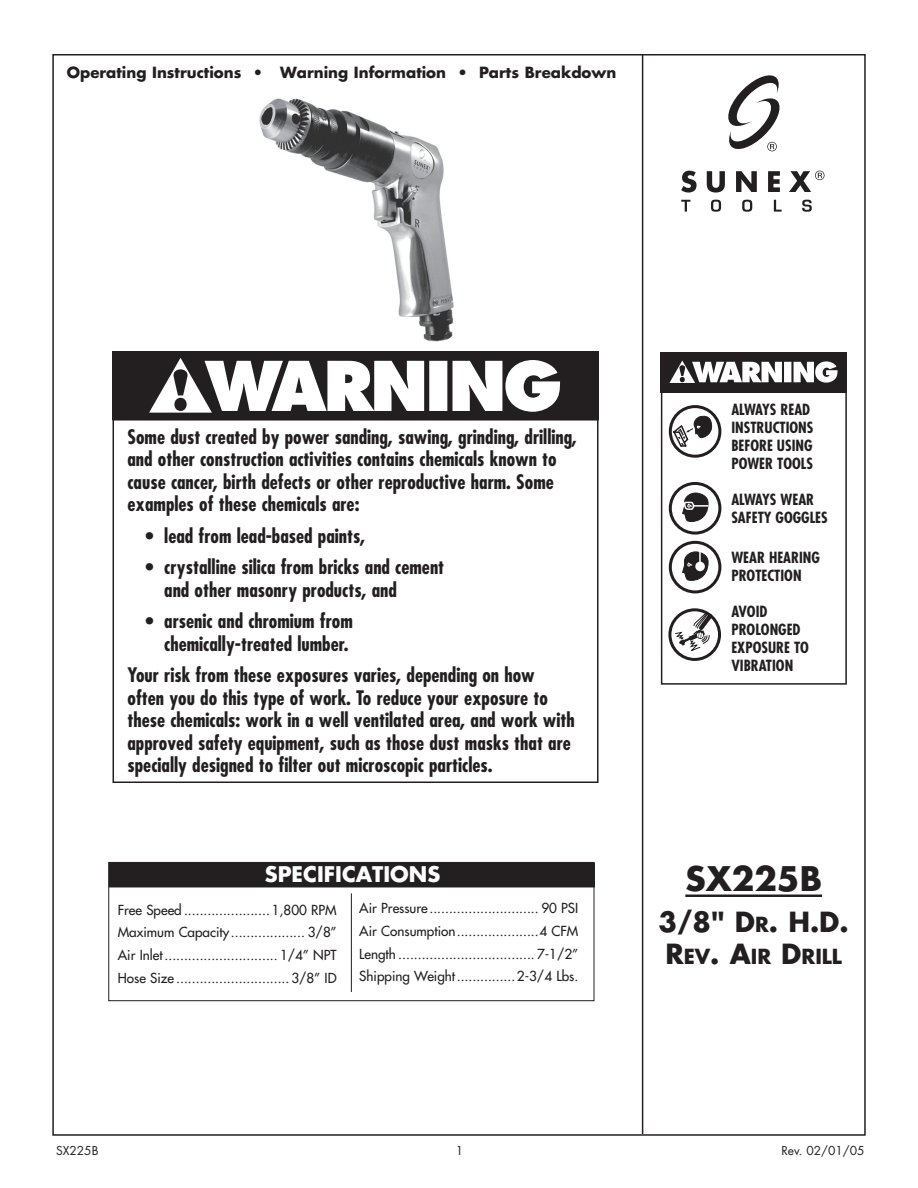
<style>
.page{position:relative;width:918px;height:1188px;background:#fff}
.page>*{position:absolute;margin:0;border:0;box-sizing:border-box;transform-origin:0 0}
.t1{font:700 33px "Futura";color:#231f20}
.t2{font:700 27px "Futura";color:#231f20}
.t3{font:700 21px "Futura";color:#fff}
.t4{font:700 20.25px "Futura";color:#231f20}
.t5{font:700 condensed 19.5px/22.5px "Futura";color:#231f20}
.t6{font:700 condensed 15px/18px "Futura";color:#231f20}
.t7{font:700 15px "Futura";color:#231f20}
.t8{font:13.5px/22.6px "Futura";color:#231f20;text-align:justify}
.t9{font:12px "Futura";color:#231f20}
.s1{font-size:20.25px}
.s2{font-size:27px}
</style>
<div class="page">
<img style="left:259px;top:98px;width:195px;height:244px">
<hr style="left:685px;top:895px;width:137px;height:2px;background:#231f20">
<hr style="left:642px;top:54px;width:1px;height:1080px;background:#231f20">
<div style="left:108px;top:862px;width:486px;height:139px;border:1px solid #231f20"></div>
<div style="left:109px;top:863px;width:485px;height:24px;background:#231f20"></div>
<hr style="left:351px;top:893px;width:1px;height:99px;background:#231f20">
<svg style="left:681px;top:171px;width:16px;height:22px"></svg>
<svg style="left:707px;top:171px;width:18px;height:22px"></svg>
<svg style="left:736px;top:171px;width:21px;height:21px"></svg>
<svg style="left:768px;top:171px;width:12px;height:21px"></svg>
<svg style="left:681px;top:200px;width:9px;height:12px"></svg>
<svg style="left:711px;top:200px;width:10px;height:12px"></svg>
<svg style="left:742px;top:200px;width:10px;height:12px"></svg>
<svg style="left:774px;top:200px;width:8px;height:12px"></svg>
<svg style="left:802px;top:200px;width:10px;height:12px"></svg>
<svg style="left:728px;top:75px;width:52px;height:77px"></svg>
<svg style="left:789px;top:171px;width:36px;height:21px"></svg>
<svg style="left:116px;top:354px;width:480px;height:65px"></svg>
<div style="left:113px;top:351px;width:486px;height:432px;border:2px solid #231f20"></div>
<hr style="left:113px;top:419px;width:486px;height:2px;background:#231f20">
<svg style="left:664px;top:355px;width:180px;height:37px"></svg>
<div style="left:669px;top:482px;width:52px;height:53px;border:3px solid #231f20;border-radius:50%"></div>
<svg style="left:682px;top:493px;width:27px;height:29px"></svg>
<div style="left:669px;top:541px;width:52px;height:52px;border:3px solid #231f20;border-radius:50%"></div>
<svg style="left:682px;top:551px;width:27px;height:30px"></svg>
<div style="left:668px;top:608px;width:53px;height:53px;border:3px solid #231f20;border-radius:50%"></div>
<svg style="left:675px;top:610px;width:41px;height:42px"></svg>
<div style="left:669px;top:405px;width:52px;height:53px;border:3px solid #231f20;border-radius:50%"></div>
<svg style="left:672px;top:415px;width:41px;height:33px"></svg>
<div style="left:661px;top:352px;width:186px;height:333px;border:2px solid #231f20"></div>
<p class="t7" style="left:67px;top:62px;width:551px">Operating Instructions • Warning Information • Parts Breakdown</p>
<p class="t5" style="left:128px;top:425px;width:451px">Some dust created by power sanding, sawing, grinding, drilling, and other construction activities contains chemicals known to cause cancer, birth defects or other reproductive harm. Some examples of these chemicals are:</p>
<p class="t5" style="left:146px;top:524px;width:221px">• lead from lead-based paints,</p>
<p class="t5" style="left:164px;top:556px;width:282px;text-indent:-19px">• crystalline silica from bricks and cement and other masonry products, and</p>
<p class="t5" style="left:146px;top:610px;width:209px;text-align:right">• arsenic and chromium from chemically-treated lumber.</p>
<p class="t5" style="left:128px;top:664px;width:449px">Your risk from these exposures varies, depending on how often you do this type of work. To reduce your exposure to these chemicals: work in a well ventilated area, and work with approved safety equipment, such as those dust masks that are specially designed to filter out microscopic particles.</p>
<p class="t3" style="left:265px;top:860px;width:177px">SPECIFICATIONS</p>
<p class="t8" style="left:118px;top:898px;width:221px">Free Speed ......................1,800 RPM Maximum Capacity ................... 3/8” Air Inlet ............................. 1/4” NPT Hose Size ............................. 3/8” ID</p>
<p class="t8" style="left:359px;top:897px;width:221px">Air Pressure ............................ 90 PSI Air Consumption .....................4 CFM Length ................................... 7-1/2” Shipping Weight ...............2-3/4 Lbs.</p>
<p class="t6" style="left:731px;top:400px;width:84px">ALWAYS READ<br>INSTRUCTIONS<br>BEFORE USING<br>POWER TOOLS</p>
<p class="t6" style="left:731px;top:490px;width:98px">ALWAYS WEAR<br>SAFETY GOGGLES</p>
<p class="t6" style="left:731px;top:548px;width:90px">WEAR HEARING<br>PROTECTION</p>
<p class="t6" style="left:731px;top:602px;width:79px">AVOID<br>PROLONGED<br>EXPOSURE TO<br>VIBRATION</p>
<h1 class="t1" style="left:685px;top:855px;width:138px">SX225B</h1>
<h2 class="t2" style="left:659px;top:903px;width:192px">3/8" D<span class="s1">R</span>. H.D.</h2>
<p class="t4" style="left:665px;top:943px;width:178px"><span class="s2">R</span>EV<span class="s2">. A</span>IR <span class="s2">D</span>RILL</p>
<p class="t9" style="left:56px;top:1142px;width:44px">SX225B</p>
<p class="t9" style="left:456px;top:1142px;width:9px">1</p>
<p class="t9" style="left:781px;top:1142px;width:85px">Rev. 02/01/05</p>
</div>
